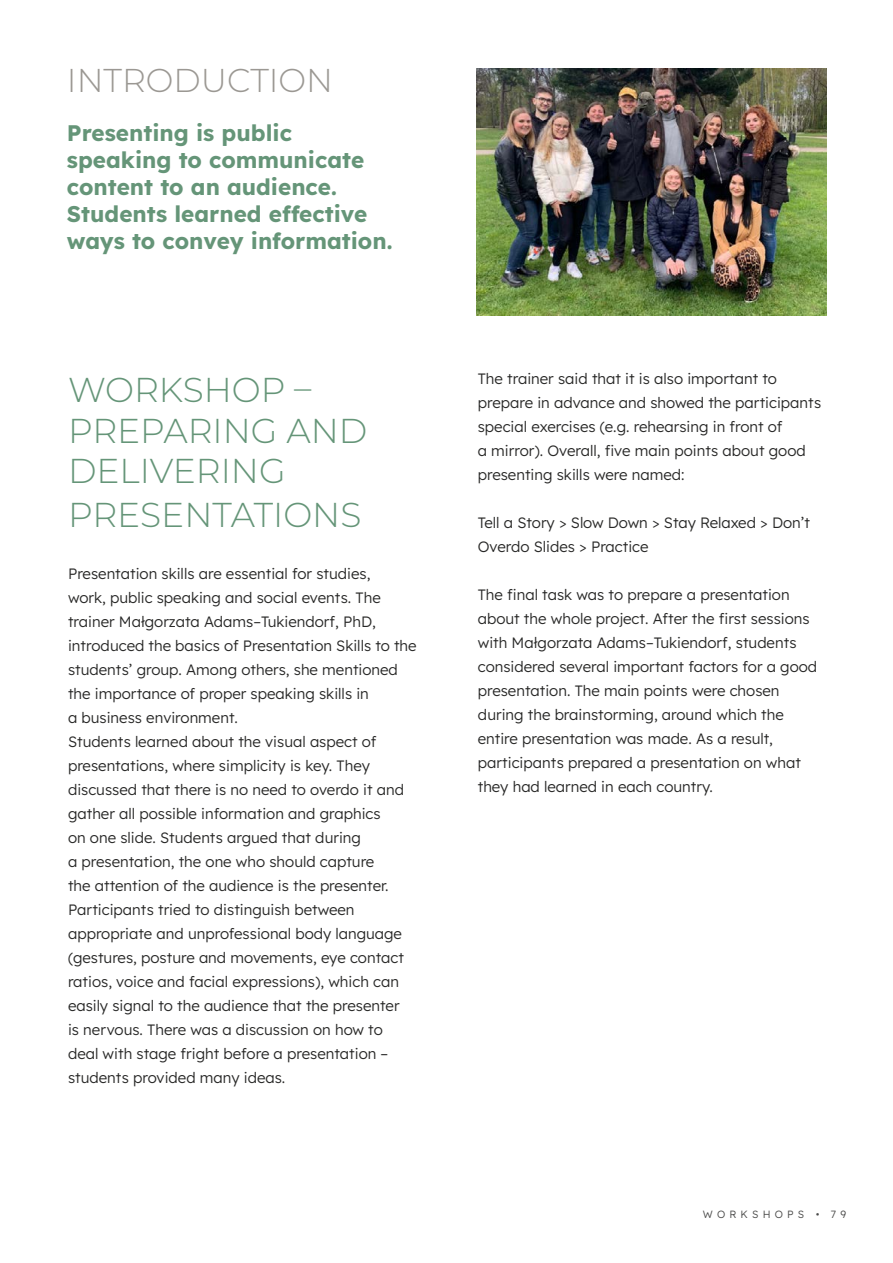
<style>
.page{position:relative;width:893px;height:1263px;background:#fff}
.page>*{position:absolute;margin:0;border:0;box-sizing:border-box;transform-origin:0 0}
.t1{font:300 34.5px/40.5px "Montserrat";color:#659578}
.t2{font:300 33px "Montserrat";color:#9b9893}
.t3{font:700 22.5px/27px "Lexend";color:#659578}
.t4{font:300 15px/24px "Lexend";color:#282827}
.t5{font:300 10.5px "Lexend";letter-spacing:.4em;color:#4a4a49}
</style>
<div class="page">
<img style="left:476px;top:68px;width:350px;height:247px">
<h2 class="t2" style="left:67px;top:58px;width:268px">INTRODUCTION</h2>
<h3 class="t3" style="left:67px;top:118px;width:327px">Presenting is public speaking to communicate content to an audience.<br>Students learned effective ways to convey information.</h3>
<h1 class="t1" style="left:68px;top:369px;width:301px">WORKSHOP –<br>PREPARING AND<br>DELIVERING</h1>
<h1 class="t1" style="left:68px;top:493px;width:295px">PRESENTATIONS</h1>
<p class="t4" style="left:68px;top:561px;width:350px">Presentation skills are essential for studies,<br>work, public speaking and social events. The trainer Małgorzata Adams–Tukiendorf, PhD, introduced the basics of Presentation Skills to the students’ group. Among others, she mentioned the importance of proper speaking skills in<br>a business environment.<br>Students learned about the visual aspect of presentations, where simplicity is key. They discussed that there is no need to overdo it and gather all possible information and graphics<br>on one slide. Students argued that during<br>a presentation, the one who should capture<br>the attention of the audience is the presenter.<br>Participants tried to distinguish between appropriate and unprofessional body language (gestures, posture and movements, eye contact ratios, voice and facial expressions), which can easily signal to the audience that the presenter<br>is nervous. There was a discussion on how to deal with stage fright before a presentation – students provided many ideas.</p>
<p class="t4" style="left:478px;top:366px;width:345px">The trainer said that it is also important to prepare in advance and showed the participants special exercises (e.g. rehearsing in front of<br>a mirror). Overall, five main points about good presenting skills were named:</p>
<p class="t4" style="left:478px;top:510px;width:334px">Tell a Story &gt; Slow Down &gt; Stay Relaxed &gt; Don’t<br>Overdo Slides &gt; Practice</p>
<p class="t4" style="left:478px;top:582px;width:341px">The final task was to prepare a presentation about the whole project. After the first sessions with Małgorzata Adams–Tukiendorf, students considered several important factors for a good presentation. The main points were chosen during the brainstorming, around which the entire presentation was made. As a result, participants prepared a presentation on what they had learned in each country.</p>
<p class="t5" style="left:703px;top:1207px;width:145px">WORKSHOPS • 79</p>
</div>
